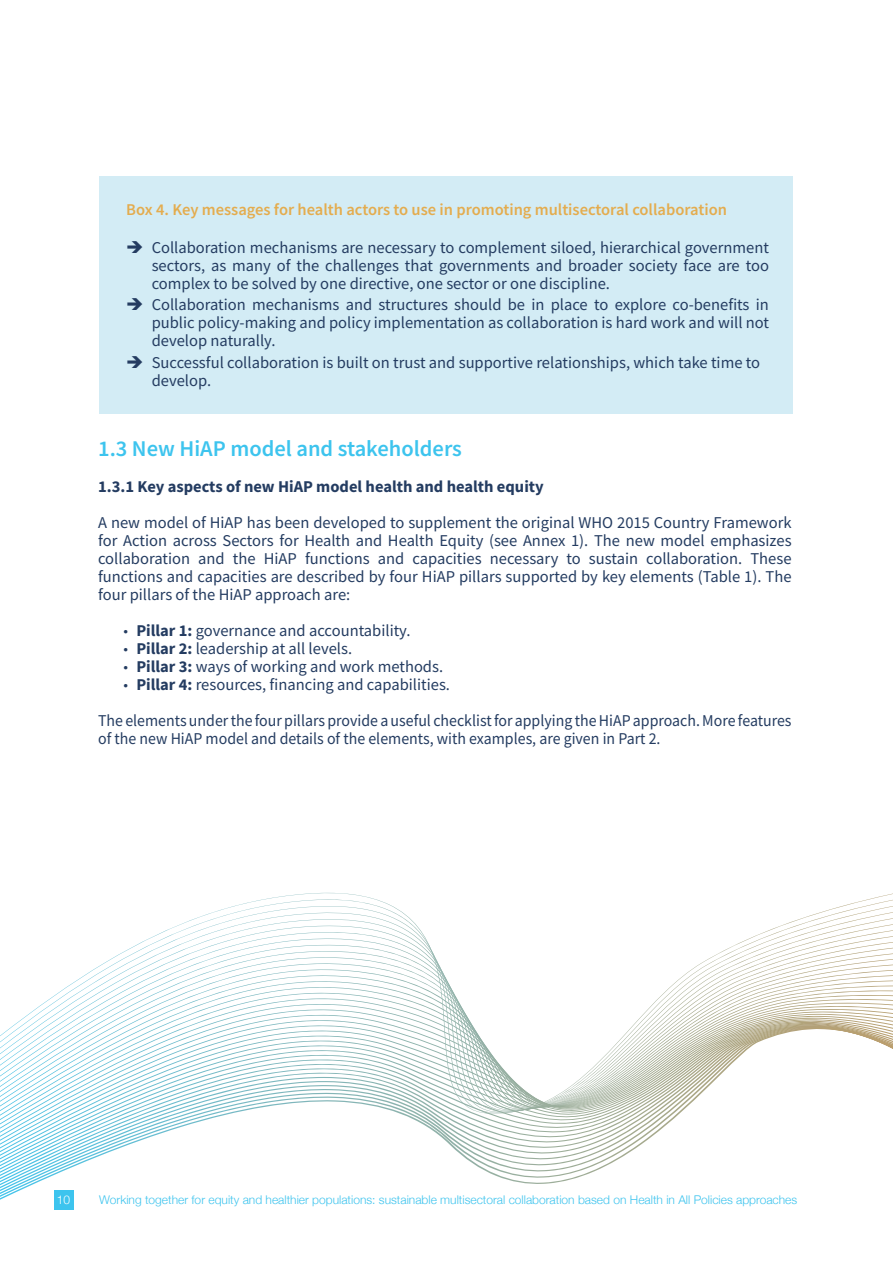
<style>
.page{position:relative;width:893px;height:1263px;background:#fff}
.page>*{position:absolute;margin:0;border:0;box-sizing:border-box;transform-origin:0 0}
.t1{font:600 22.5px "Source Sans Pro";color:#3dc4ee}
.t2{font:16.5px/18px "Source Sans Pro";color:#243c61;text-align:justify}
.t3{font:16.5px/18px "Source Sans Pro";color:#243c61;scale:.96 1}
.t4{font:600 16.5px "Source Sans Pro";color:#e4ac4e}
.t5{font:700 16.5px "Source Sans Pro";color:#243c61}
.t6{font:300 12px "Helvetica Neue";color:#3dc4ee}
.t7{font:300 12px "Helvetica Neue";color:#fff}
.s1{font-family:"Myriad Pro"}
.s2{font-weight:700}
</style>
<div class="page">
<svg style="left:142px;top:936px;width:751px;height:6px"></svg>
<svg style="left:131px;top:942px;width:762px;height:6px"></svg>
<svg style="left:121px;top:948px;width:772px;height:5px"></svg>
<svg style="left:111px;top:953px;width:782px;height:6px"></svg>
<svg style="left:103px;top:959px;width:790px;height:5px"></svg>
<svg style="left:93px;top:964px;width:800px;height:6px"></svg>
<svg style="left:85px;top:970px;width:808px;height:5px"></svg>
<svg style="left:77px;top:975px;width:816px;height:5px"></svg>
<svg style="left:70px;top:980px;width:823px;height:5px"></svg>
<svg style="left:62px;top:985px;width:831px;height:5px"></svg>
<svg style="left:55px;top:990px;width:838px;height:5px"></svg>
<svg style="left:49px;top:995px;width:844px;height:4px"></svg>
<svg style="left:44px;top:999px;width:849px;height:4px"></svg>
<svg style="left:39px;top:1003px;width:854px;height:3px"></svg>
<svg style="left:35px;top:1006px;width:858px;height:3px"></svg>
<svg style="left:29px;top:1011px;width:864px;height:3px"></svg>
<svg style="left:0;top:1025px;width:893px;height:175px"></svg>
<div style="left:99px;top:177px;width:694px;height:237px;background:#d3ecf5"></div>
<div style="left:54px;top:1190px;width:19px;height:19px;background:#3dc4ee"></div>
<p class="t4" style="left:126px;top:199px;width:602px">Box 4. Key messages for health actors to use in promoting multisectoral collaboration</p>
<p class="t2" style="left:152px;top:238px;width:619px">Collaboration mechanisms are necessary to complement siloed, hierarchical government sectors, as many of the challenges that governments and broader society face are too complex to be solved by one directive, one sector or one discipline.</p>
<p class="t2" style="left:152px;top:296px;width:619px">Collaboration mechanisms and structures should be in place to explore co-benefits in public policy-making and policy implementation as collaboration is hard work and will not develop naturally.</p>
<p class="t2" style="left:152px;top:353px;width:610px">Successful collaboration is built on trust and supportive relationships, which take time to develop.</p>
<p class="t1" style="left:98px;top:434px;width:365px">1.3 New HiAP model and stakeholders</p>
<p class="t5" style="left:98px;top:476px;width:447px">1.3.1 Key aspects of new HiAP model health and health equity</p>
<p class="t2" style="left:98px;top:514px;width:695px">A new model of HiAP has been developed to supplement the original WHO 2015 Country Framework for Action across Sectors for Health and Health Equity (see Annex 1). The new model emphasizes collaboration and the HiAP functions and capacities necessary to sustain collaboration. These functions and capacities are described by four HiAP pillars supported by key elements (Table 1). The four pillars of the HiAP approach are:</p>
<p class="t2" style="left:124px;top:622px;width:288px"><span class="s1">•</span> <span class="s2">Pillar 1:</span> governance and accountability.</p>
<p class="t2" style="left:124px;top:640px;width:230px"><span class="s1">•</span> <span class="s2">Pillar 2:</span> leadership at all levels.</p>
<p class="t2" style="left:124px;top:658px;width:321px"><span class="s1">•</span> <span class="s2">Pillar 3:</span> ways of working and work methods.</p>
<p class="t2" style="left:124px;top:676px;width:328px"><span class="s1">•</span> <span class="s2">Pillar 4:</span> resources, financing and capabilities.</p>
<p class="t3" style="left:98px;top:712px;width:724px">The elements under the four pillars provide a useful checklist for applying the HiAP approach. More features of the new HiAP model and details of the elements, with examples, are given in Part 2.</p>
<p class="t7" style="left:57px;top:1190px;width:15px">10</p>
<p class="t6" style="left:99px;top:1190px;width:699px">Working together for equity and healthier populations: sustainable multisectoral collaboration based on Health in All Policies approaches</p>
</div>
